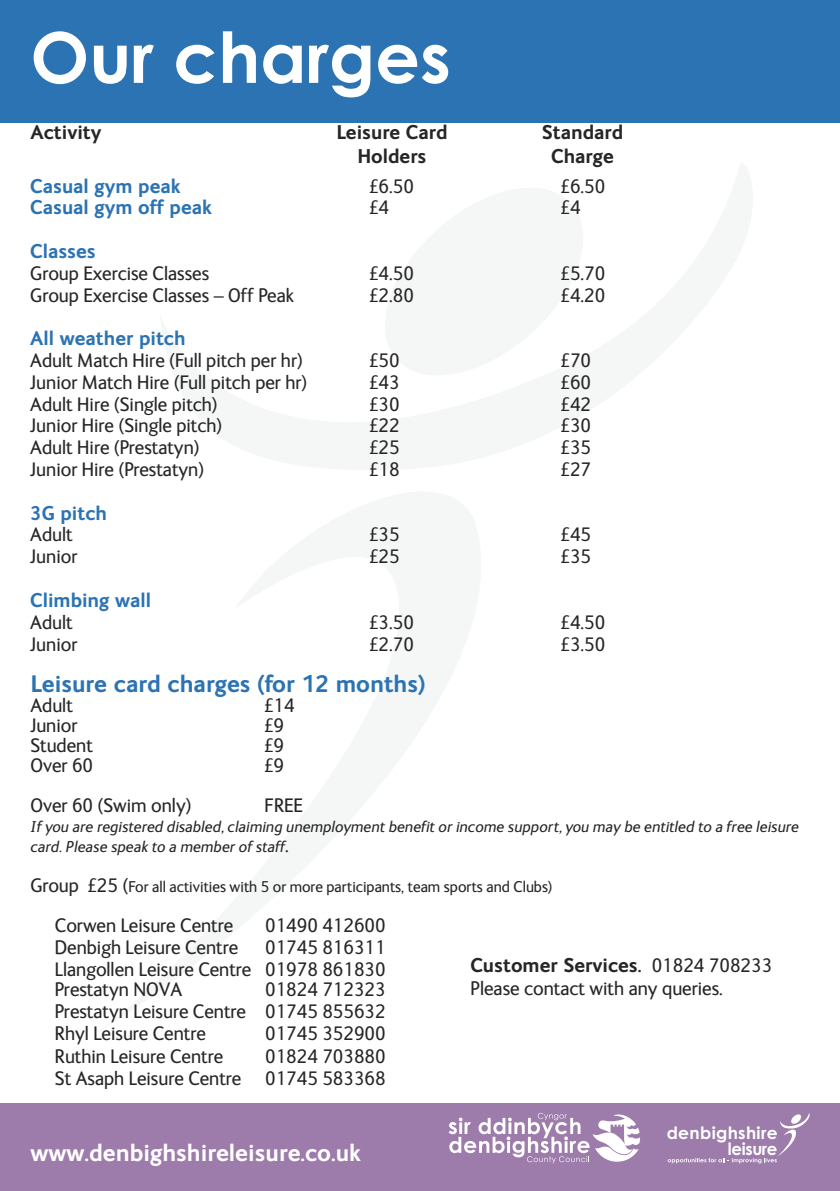
<style>
.page{position:relative;width:840px;height:1191px;background:#fff}
.page>*{position:absolute;margin:0;border:0;box-sizing:border-box;transform-origin:0 0}
.t1{font:700 70px "Century Gothic";color:#fff}
.t2{font:700 24px "FS Ingrid";color:#2c73b3}
.t3{font:700 24px "FS Ingrid";color:#fff}
.t4{font:20px/22.2px "FS Ingrid";color:#272526;text-align:right}
.t5{font:700 20px "FS Ingrid";color:#2c73b3}
.t6{font:700 20px "FS Ingrid";color:#272526}
.t7{font:700 17px "Century Gothic";letter-spacing:.02em;color:#fff}
.t8{font:700 17px "Century Gothic";letter-spacing:-.02em;color:#fff}
.t9{font:italic 16px/20px "FS Ingrid";color:#272526}
.t10{font:16px "FS Ingrid";color:#272526}
.s1{font-style:normal;font-size:20px}
.s2{font-size:20px}
.s3{font-weight:700}
</style>
<div class="page">
<div style="left:0;top:1103px;width:839px;height:88px;background:#9d7cab"></div>
<div style="left:0;top:0;width:839px;height:123px;background:#2c73b3"></div>
<svg style="left:667px;top:1113px;width:142px;height:50px"></svg>
<svg style="left:448px;top:1112px;width:191px;height:51px"></svg>
<h1 class="t1" style="left:30px;top:18px;width:422px">Our charges</h1>
<p class="t6" style="left:30px;top:125px;width:73px">Activity</p>
<p class="t6" style="left:336px;top:125px;width:113px">Leisure Card</p>
<p class="t6" style="left:541px;top:125px;width:83px">Standard</p>
<p class="t6" style="left:357px;top:149px;width:71px">Holders</p>
<p class="t6" style="left:551px;top:149px;width:64px">Charge</p>
<p class="t5" style="left:30px;top:179px;width:152px">Casual gym peak</p>
<p class="t4" style="left:369px;top:177px;width:46px">£6.50</p>
<p class="t4" style="left:560px;top:177px;width:46px">£6.50</p>
<p class="t5" style="left:30px;top:200px;width:183px">Casual gym off peak</p>
<p class="t4" style="left:369px;top:198px;width:21px">£4</p>
<p class="t4" style="left:560px;top:198px;width:21px">£4</p>
<p class="t5" style="left:30px;top:244px;width:67px">Classes</p>
<p class="t4" style="left:30px;top:264px;width:180px">Group Exercise Classes</p>
<p class="t4" style="left:369px;top:264px;width:46px">£4.50</p>
<p class="t4" style="left:560px;top:264px;width:46px">£5.70</p>
<p class="t4" style="left:30px;top:286px;width:265px">Group Exercise Classes – Off Peak</p>
<p class="t4" style="left:369px;top:286px;width:46px">£2.80</p>
<p class="t4" style="left:560px;top:286px;width:46px">£4.20</p>
<p class="t5" style="left:30px;top:331px;width:157px">All weather pitch</p>
<p class="t4" style="left:30px;top:351px;width:274px">Adult Match Hire (Full pitch per hr)</p>
<p class="t4" style="left:369px;top:351px;width:32px">£50</p>
<p class="t4" style="left:560px;top:351px;width:32px">£70</p>
<p class="t4" style="left:30px;top:373px;width:278px">Junior Match Hire (Full pitch per hr)</p>
<p class="t4" style="left:369px;top:373px;width:32px">£43</p>
<p class="t4" style="left:560px;top:373px;width:32px">£60</p>
<p class="t4" style="left:30px;top:395px;width:189px">Adult Hire (Single pitch)</p>
<p class="t4" style="left:369px;top:395px;width:32px">£30</p>
<p class="t4" style="left:560px;top:395px;width:32px">£42</p>
<p class="t4" style="left:30px;top:416px;width:193px">Junior Hire (Single pitch)</p>
<p class="t4" style="left:369px;top:416px;width:32px">£22</p>
<p class="t4" style="left:560px;top:416px;width:32px">£30</p>
<p class="t4" style="left:30px;top:438px;width:171px">Adult Hire (Prestatyn)</p>
<p class="t4" style="left:369px;top:438px;width:32px">£25</p>
<p class="t4" style="left:560px;top:438px;width:32px">£35</p>
<p class="t4" style="left:30px;top:460px;width:175px">Junior Hire (Prestatyn)</p>
<p class="t4" style="left:369px;top:460px;width:32px">£18</p>
<p class="t4" style="left:560px;top:460px;width:32px">£27</p>
<p class="t5" style="left:30px;top:506px;width:78px">3G pitch</p>
<p class="t4" style="left:30px;top:525px;width:44px">Adult</p>
<p class="t4" style="left:369px;top:525px;width:32px">£35</p>
<p class="t4" style="left:560px;top:525px;width:32px">£45</p>
<p class="t4" style="left:30px;top:547px;width:48px">Junior</p>
<p class="t4" style="left:369px;top:547px;width:32px">£25</p>
<p class="t4" style="left:560px;top:547px;width:32px">£35</p>
<p class="t5" style="left:30px;top:593px;width:122px">Climbing wall</p>
<p class="t4" style="left:30px;top:613px;width:44px">Adult</p>
<p class="t4" style="left:369px;top:613px;width:46px">£3.50</p>
<p class="t4" style="left:560px;top:613px;width:46px">£4.50</p>
<p class="t4" style="left:30px;top:634px;width:49px">Junior</p>
<p class="t4" style="left:369px;top:634px;width:46px">£2.70</p>
<p class="t4" style="left:560px;top:634px;width:46px">£3.50</p>
<p class="t2" style="left:30px;top:675px;width:396px">Leisure card charges (for 12 months)</p>
<p class="t4" style="left:30px;top:696px;width:44px">Adult</p>
<p class="t4" style="left:264px;top:696px;width:32px">£14</p>
<p class="t4" style="left:30px;top:716px;width:49px">Junior</p>
<p class="t4" style="left:264px;top:716px;width:21px">£9</p>
<p class="t4" style="left:30px;top:736px;width:64px">Student</p>
<p class="t4" style="left:264px;top:736px;width:21px">£9</p>
<p class="t4" style="left:30px;top:756px;width:64px">Over 60</p>
<p class="t4" style="left:264px;top:756px;width:21px">£9</p>
<p class="t4" style="left:30px;top:796px;width:163px">Over 60 (Swim only)</p>
<p class="t4" style="left:264px;top:796px;width:40px">FREE</p>
<p class="t9" style="left:30px;top:818px;width:769px">If you are registered disabled, claiming unemployment benefit or income support, you may be entitled to a free leisure card. Please speak to a member of staff<span class="s1">.</span></p>
<p class="t10" style="left:30px;top:881px;width:523px"><span class="s2">Group £25 (</span>For all activities with 5 or more participants, team sports and Clubs)</p>
<p class="t4" style="left:55px;top:915px;width:180px">Corwen Leisure Centre</p>
<p class="t4" style="left:265px;top:915px;width:122px">01490 412600</p>
<p class="t4" style="left:55px;top:938px;width:185px">Denbigh Leisure Centre</p>
<p class="t4" style="left:55px;top:938px;width:332px">01745 816311<br>Llangollen Leisure Centre 01978 861830</p>
<p class="t4" style="left:55px;top:980px;width:129px">Prestatyn NOVA</p>
<p class="t4" style="left:55px;top:980px;width:332px;text-align:justify;text-indent:210px">01824 712323<br>Prestatyn Leisure Centre 01745 855632<br>Rhyl Leisure Centre</p>
<p class="t4" style="left:265px;top:1024px;width:122px">01745 352900</p>
<p class="t4" style="left:55px;top:1046px;width:170px">Ruthin Leisure Centre</p>
<p class="t4" style="left:55px;top:1046px;width:332px">01824 703880<br>St Asaph Leisure Centre 01745 583368</p>
<p class="t4" style="left:470px;top:956px;width:303px;text-align:left"><span class="s3">Customer Services.</span> 01824 708233<br>Please contact with any queries.</p>
<p class="t7" style="left:666px;top:1122px;width:112px">denbighshire</p>
<p class="t3" style="left:30px;top:1144px;width:332px">www.denbighshireleisure.co.uk</p>
<p class="t8" style="left:727px;top:1137px;width:51px">leisure</p>
</div>
